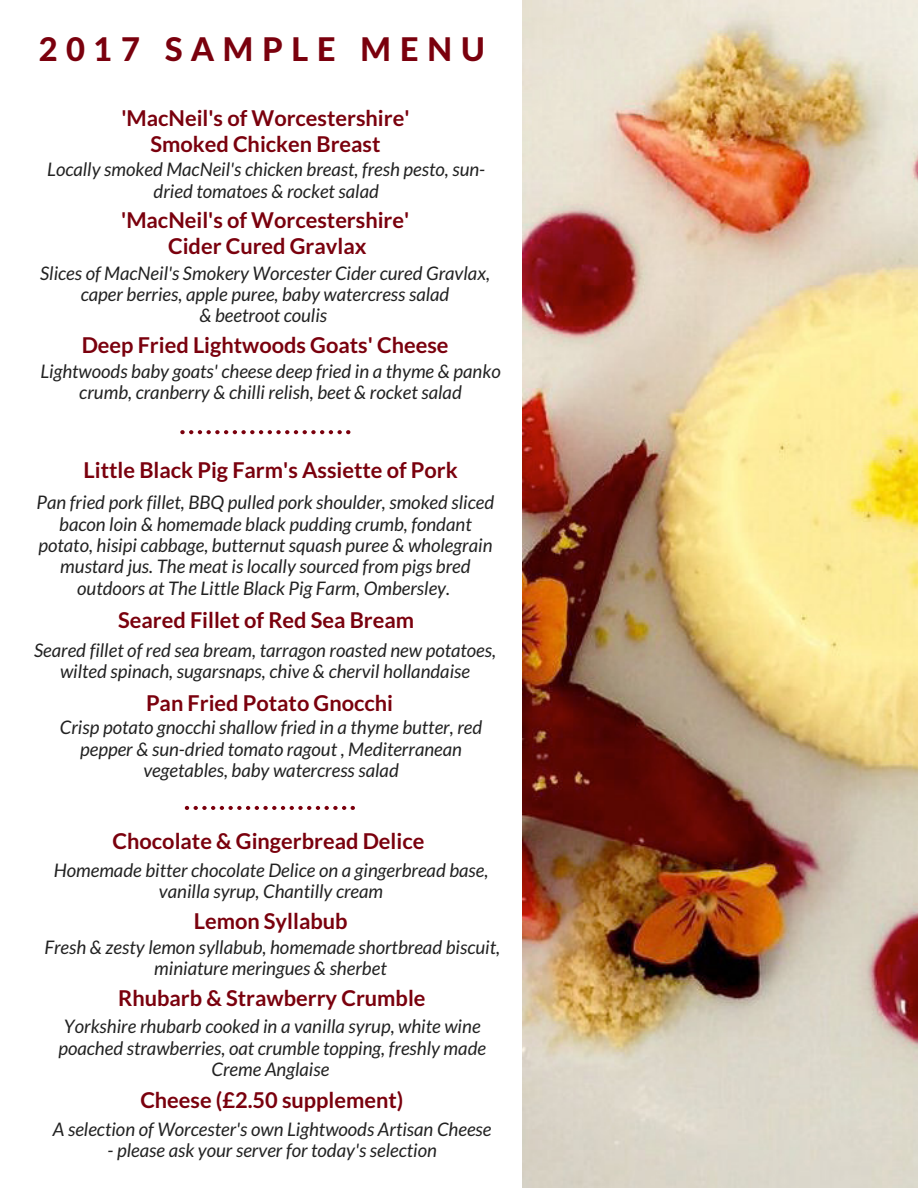
<style>
.page{position:relative;width:918px;height:1188px;background:#fff}
.page>*{position:absolute;margin:0;border:0;box-sizing:border-box;transform-origin:0 0}
.t1{font:800 32.7px "Lato";letter-spacing:.26em;color:#7a000d}
.t2{font:700 21.75px/25.8px "Lato";color:#7a000d;text-align:center}
.t3{font:italic 18.75px/21.3px "Lato";color:#222;text-align:center}
</style>
<div class="page">
<img style="left:522px;top:0;width:396px;height:1188px">
<svg style="left:180px;top:430px;width:170px;height:4px"></svg>
<svg style="left:185px;top:806px;width:170px;height:4px"></svg>
<h1 class="t1" style="left:39px;top:28px;width:448px">2017 SAMPLE MENU</h1>
<p class="t2" style="left:121px;top:105px;width:290px">'MacNeil's of Worcestershire'<br>Smoked Chicken Breast</p>
<p class="t3" style="left:47px;top:158px;width:440px">Locally smoked MacNeil's chicken breast, fresh pesto, sun&shy;dried tomatoes &amp; rocket salad</p>
<p class="t2" style="left:121px;top:207px;width:290px">'MacNeil's of Worcestershire'<br>Cider Cured Gravlax</p>
<p class="t3" style="left:40px;top:262px;width:451px">Slices of MacNeil's Smokery Worcester Cider cured Gravlax, caper berries, apple puree, baby watercress salad<br>&amp; beetroot coulis</p>
<p class="t2" style="left:82px;top:332px;width:368px">Deep Fried Lightwoods Goats' Cheese</p>
<p class="t3" style="left:40px;top:360px;width:462px">Lightwoods baby goats' cheese deep fried in a thyme &amp; panko crumb, cranberry &amp; chilli relish, beet &amp; rocket salad</p>
<p class="t2" style="left:84px;top:457px;width:376px">Little Black Pig Farm's Assiette of Pork</p>
<p class="t3" style="left:37px;top:491px;width:459px">Pan fried pork fillet, BBQ pulled pork shoulder, smoked sliced bacon loin &amp; homemade black pudding crumb, fondant potato, hisipi cabbage, butternut squash puree &amp; wholegrain mustard jus. The meat is locally sourced from pigs bred outdoors at The Little Black Pig Farm, Ombersley.</p>
<p class="t2" style="left:118px;top:606px;width:298px">Seared Fillet of Red Sea Bream</p>
<p class="t3" style="left:34px;top:639px;width:464px">Seared fillet of red sea bream, tarragon roasted new potatoes, wilted spinach, sugarsnaps, chive &amp; chervil hollandaise</p>
<p class="t2" style="left:146px;top:690px;width:249px">Pan Fried Potato Gnocchi</p>
<p class="t3" style="left:60px;top:716px;width:424px">Crisp potato gnocchi shallow fried in a thyme butter, red pepper &amp; sun-dried tomato ragout , Mediterranean vegetables, baby watercress salad</p>
<p class="t2" style="left:113px;top:828px;width:313px">Chocolate &amp; Gingerbread Delice</p>
<p class="t3" style="left:54px;top:859px;width:436px">Homemade bitter chocolate Delice on a gingerbread base, vanilla syrup, Chantilly cream</p>
<p class="t2" style="left:194px;top:908px;width:155px">Lemon Syllabub</p>
<p class="t3" style="left:44px;top:936px;width:457px">Fresh &amp; zesty lemon syllabub, homemade shortbread biscuit, miniature meringues &amp; sherbet</p>
<p class="t2" style="left:118px;top:984px;width:309px">Rhubarb &amp; Strawberry Crumble</p>
<p class="t3" style="left:58px;top:1016px;width:429px">Yorkshire rhubarb cooked in a vanilla syrup, white wine poached strawberries, oat crumble topping, freshly made<br>Creme Anglaise</p>
<p class="t2" style="left:140px;top:1087px;width:265px">Cheese (£2.50 supplement)</p>
<p class="t3" style="left:53px;top:1118px;width:440px">A selection of Worcester's own Lightwoods Artisan Cheese</p>
<p class="t3" style="left:108px;top:1139px;width:331px">- please ask your server for today's selection</p>
</div>
